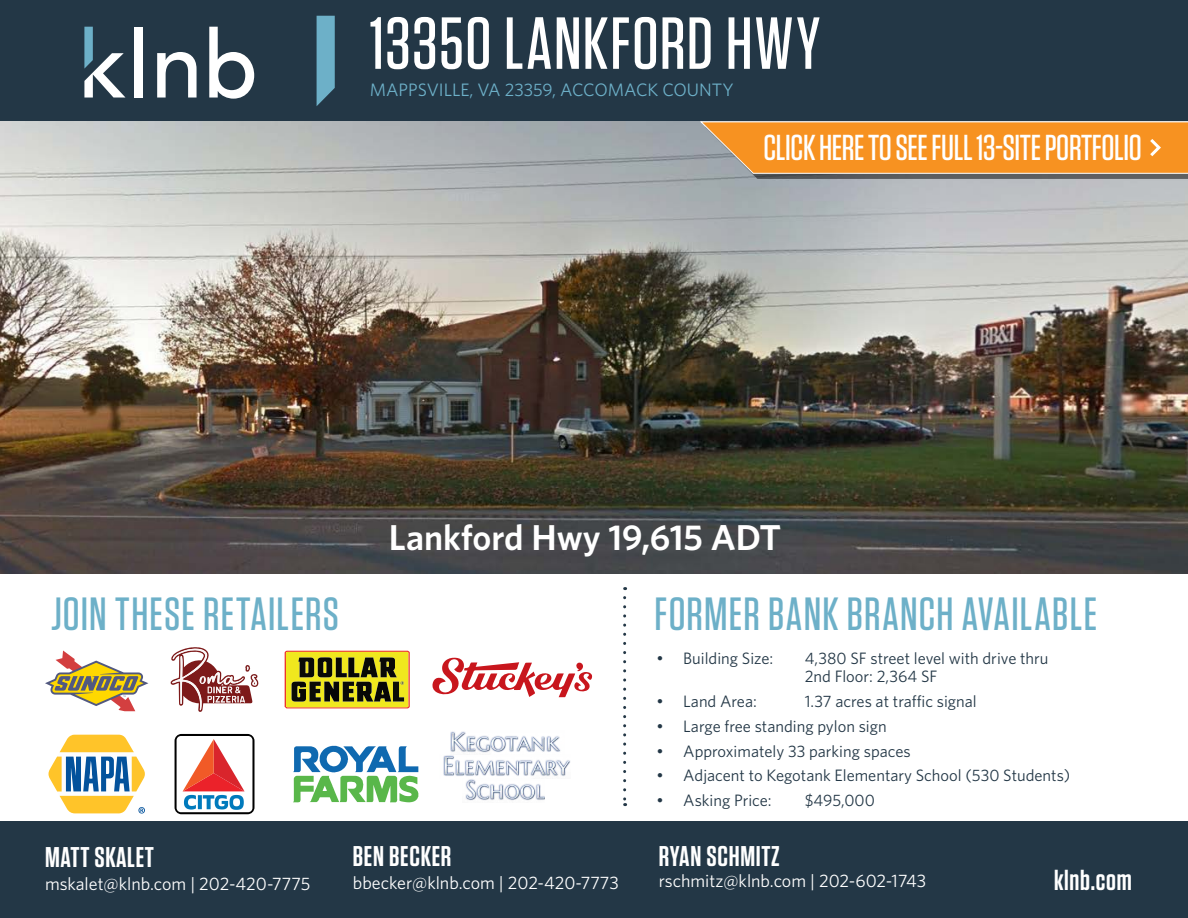
<style>
.page{position:relative;width:1188px;height:918px;background:#fff}
.page>*{position:absolute;margin:0;border:0;box-sizing:border-box;transform-origin:0 0}
.t1{font:500 73.5px "Tungsten";letter-spacing:.02em;color:#fff}
.t2{font:500 46.5px "Tungsten";letter-spacing:.025em;color:#6db0c8}
.t3{font:500 36px "Tungsten";letter-spacing:-.01em;color:#fff}
.t4{font:600 36px "Whitney";color:#fff}
.t5{font:600 28.5px "Tungsten";letter-spacing:.025em;color:#fff}
.t6{font:18px "Whitney";color:#fff}
.t7{font:18px "Whitney";color:#6db0c8}
.t8{font:16.5px/18px "Whitney";color:#233746}
.s1{font-family:"Gotham"}
</style>
<div class="page">
<div style="left:0;top:822px;width:1188px;height:96px;background:#233746"></div>
<div style="left:0;top:0;width:1188px;height:122px;background:#233746"></div>
<svg style="left:317px;top:16px;width:18px;height:90px;background:#64a2b9"></svg>
<svg style="left:84px;top:27px;width:41px;height:71px"></svg>
<div style="left:135px;top:27px;width:8px;height:71px;background:#fff"></div>
<svg style="left:157px;top:52px;width:40px;height:46px"></svg>
<svg style="left:209px;top:27px;width:45px;height:72px"></svg>
<img style="left:0;top:122px;width:1188px;height:451px">
<svg style="left:623px;top:598px;width:3px;height:208px"></svg>
<svg style="left:48px;top:735px;width:97px;height:79px"></svg>
<svg style="left:175px;top:734px;width:80px;height:80px"></svg>
<svg style="left:293px;top:746px;width:125px;height:56px"></svg>
<svg style="left:171px;top:647px;width:88px;height:65px"></svg>
<svg style="left:285px;top:651px;width:125px;height:57px;background:#958a1c"></svg>
<svg style="left:45px;top:651px;width:103px;height:60px"></svg>
<img style="left:451px;top:731px;width:110px;height:22px">
<img style="left:443px;top:755px;width:127px;height:21px">
<img style="left:465px;top:779px;width:79px;height:22px">
<svg style="left:432px;top:657px;width:161px;height:40px"></svg>
<div style="left:705px;top:126px;width:483px;height:53px;background:#000;opacity:.5"></div>
<svg style="left:699px;top:121px;width:489px;height:53px;background:#f19733"></svg>
<h1 class="t1" style="left:370px;top:5px;width:452px">13350 LANKFORD HWY</h1>
<p class="t7" style="left:370px;top:77px;width:365px">MAPPSVILLE, VA 23359, ACCOMACK COUNTY</p>
<h3 class="t3" style="left:764px;top:129px;width:380px">CLICK HERE TO SEE FULL 13-SITE PORTFOLIO</h3>
<h3 class="t4" style="left:389px;top:514px;width:394px">Lankford Hwy 19,615 ADT</h3>
<h2 class="t2" style="left:51px;top:589px;width:290px">JOIN THESE RETAILERS</h2>
<h2 class="t2" style="left:654px;top:590px;width:444px">FORMER BANK BRANCH AVAILABLE</h2>
<h3 class="t5" style="left:45px;top:842px;width:111px">MATT SKALET</h3>
<p class="t6" style="left:45px;top:872px;width:267px">mskalet@klnb.com | 202-420-7775</p>
<p class="t8" style="left:656px;top:649px;width:118px"><span class="s1">•</span> Building Size:</p>
<p class="t8" style="left:805px;top:649px;width:245px">4,380 SF street level with drive thru<br>2nd Floor: 2,364 SF</p>
<p class="t8" style="left:656px;top:692px;width:102px"><span class="s1">•</span> Land Area:</p>
<p class="t8" style="left:805px;top:692px;width:174px">1.37 acres at traffic signal</p>
<p class="t8" style="left:656px;top:717px;width:232px"><span class="s1">•</span> Large free standing pylon sign</p>
<p class="t8" style="left:656px;top:742px;width:256px"><span class="s1">•</span> Approximately 33 parking spaces</p>
<p class="t8" style="left:656px;top:766px;width:415px"><span class="s1">•</span> Adjacent to Kegotank Elementary School (530 Students)</p>
<p class="t8" style="left:656px;top:791px;width:117px"><span class="s1">•</span> Asking Price:</p>
<p class="t8" style="left:805px;top:791px;width:72px">$495,000</p>
<h3 class="t5" style="left:353px;top:841px;width:100px">BEN BECKER</h3>
<p class="t6" style="left:353px;top:871px;width:268px">bbecker@klnb.com | 202-420-7773</p>
<h3 class="t5" style="left:1054px;top:865px;width:79px">klnb.com</h3>
<h3 class="t5" style="left:659px;top:841px;width:122px">RYAN SCHMITZ</h3>
<p class="t6" style="left:659px;top:869px;width:269px">rschmitz@klnb.com | 202-602-1743</p>
</div>
